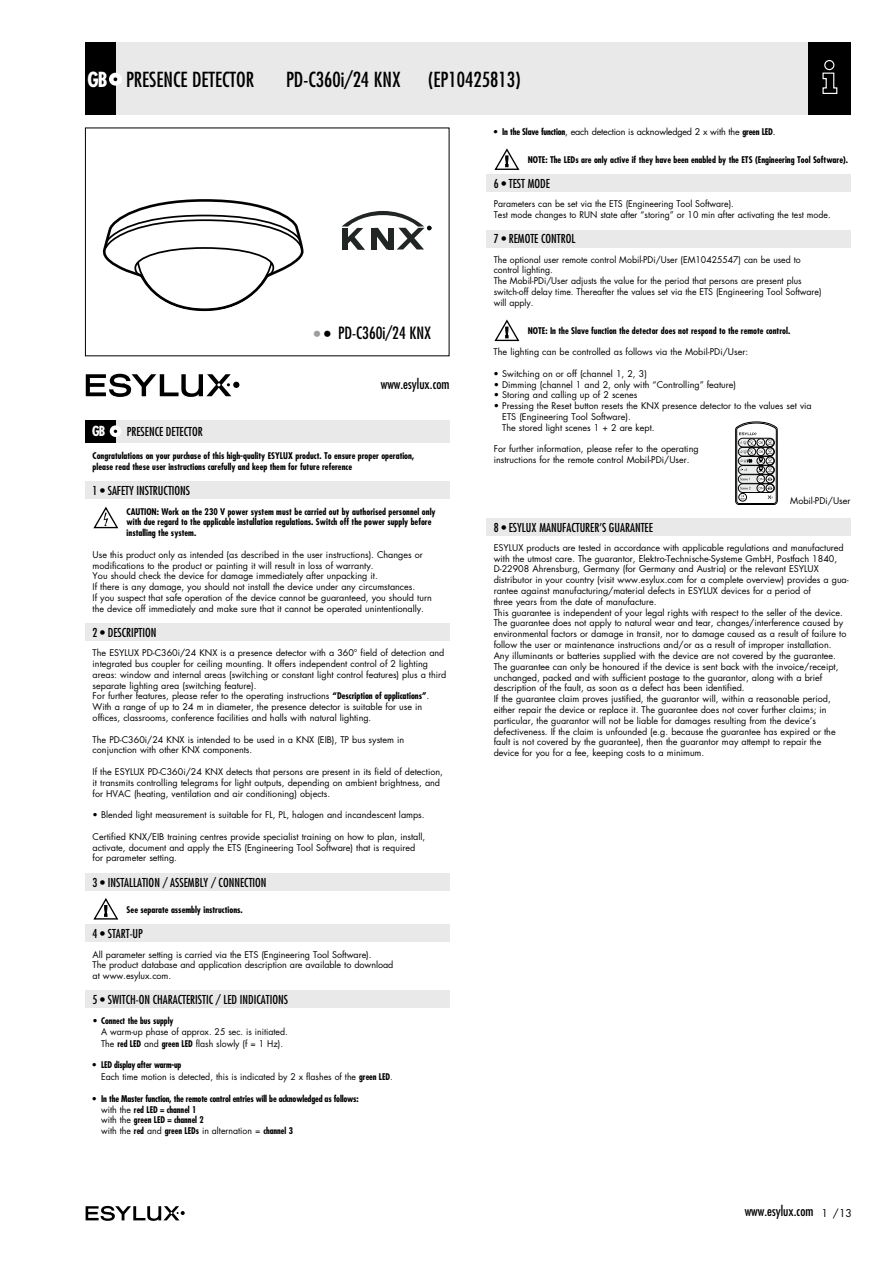
<style>
.page{position:relative;width:893px;height:1263px;background:#fff}
.page>*{position:absolute;margin:0;border:0;box-sizing:border-box;transform-origin:0 0}
.t1{font:condensed 20.25px "Futura";color:#000}
.t2{font:condensed 16.5px "Futura";color:#000}
.t3{font:condensed 13.5px "Futura";color:#000}
.t4{font:700 condensed 13.5px "Futura";color:#fff}
.t5{font:condensed 12px "Futura";color:#000}
.t6{font:condensed 11.7px "Futura";color:#000}
.t7{font:700 condensed 11.7px "Futura";color:#fff}
.t8{font:9px/10.8px "Futura";color:#000}
.t9{font:700 condensed 9px/10.8px "Futura";color:#000}
.t10{font:700 condensed 9px/10.8px "Futura";letter-spacing:-.02em;color:#000}
.t11{font:9px "Futura";letter-spacing:-.02em;color:#000}
.s1{font-weight:700;color:#fff}
.s2{color:#9c9e9f}
.s3{font-weight:700;font-stretch:condensed}
.s4{font-weight:400;font-stretch:normal}
.s5{font-stretch:normal;font-size:10.5px}
</style>
<div class="page">
<svg style="left:86px;top:1206px;width:99px;height:15px"></svg>
<div style="left:85px;top:43px;width:765px;height:72px;background:#e9e9ea"></div>
<div style="left:808px;top:43px;width:42px;height:72px;background:#000"></div>
<svg style="left:822px;top:60px;width:15px;height:34px"></svg>
<div style="left:85px;top:43px;width:30px;height:72px;background:#000"></div>
<div style="left:109px;top:73px;width:13px;height:13px;background:#fff;border-radius:50%"></div>
<svg style="left:114px;top:77px;width:3px;height:4px"></svg>
<div style="left:486px;top:174px;width:364px;height:17px;background:#e9e9ea"></div>
<div style="left:486px;top:230px;width:364px;height:17px;background:#e9e9ea"></div>
<div style="left:486px;top:519px;width:364px;height:17px;background:#e9e9ea"></div>
<div style="left:85px;top:991px;width:364px;height:17px;background:#e9e9ea"></div>
<div style="left:85px;top:873px;width:364px;height:17px;background:#e9e9ea"></div>
<div style="left:85px;top:925px;width:364px;height:17px;background:#e9e9ea"></div>
<div style="left:85px;top:624px;width:364px;height:17px;background:#e9e9ea"></div>
<div style="left:85px;top:481px;width:364px;height:17px;background:#e9e9ea"></div>
<svg style="left:93px;top:506px;width:26px;height:23px"></svg>
<svg style="left:93px;top:898px;width:26px;height:22px"></svg>
<svg style="left:494px;top:148px;width:26px;height:22px"></svg>
<svg style="left:494px;top:319px;width:26px;height:23px"></svg>
<svg style="left:735px;top:421px;width:43px;height:84px"></svg>
<div style="left:85px;top:420px;width:364px;height:22px;background:#e9e9ea"></div>
<div style="left:85px;top:420px;width:30px;height:22px;background:#000"></div>
<svg style="left:110px;top:425px;width:11px;height:12px"></svg>
<svg style="left:86px;top:374px;width:153px;height:23px"></svg>
<svg style="left:342px;top:211px;width:89px;height:39px"></svg>
<svg style="left:102px;top:199px;width:202px;height:113px"></svg>
<h1 class="t1" style="left:88px;top:67px;width:168px"><span class="s1">GB</span> PRESENCE DETECTOR</h1>
<h1 class="t1" style="left:286px;top:67px;width:116px">PD-C360i/24 KNX</h1>
<h1 class="t1" style="left:428px;top:67px;width:94px">(EP10425813)</h1>
<h2 class="t2" style="left:314px;top:323px;width:119px"><span class="s2">•</span> • PD-C360i/24 KNX</h2>
<h3 class="t3" style="left:381px;top:376px;width:70px">www.esylux.com</h3>
<p class="t7" style="left:95px;top:424px;width:8px">D</p>
<p class="t6" style="left:127px;top:424px;width:53px">Präsenzmelder</p>
<p class="t9" style="left:93px;top:450px;width:323px">Congratulations on your purchase of this high-quality ESYLUX product. To ensure proper operation, please read these user instructions carefully and keep them for future reference</p>
<h3 class="t5" style="left:93px;top:483px;width:99px">1 • SAFETY INSTRUCTIONS</h3>
<p class="t9" style="left:127px;top:506px;width:310px">CAUTION: Work on the 230 V power system must be carried out by authorised personnel only with due regard to the applicable installation regulations. Switch off the power supply before installing the system.</p>
<p class="t8" style="left:93px;top:549px;width:341px">Use this product only as intended (as described in the user instructions). Changes or modifications to the product or painting it will result in loss of warranty.<br>You should check the device for damage immediately after unpacking it.<br>If there is any damage, you should not install the device under any circumstances.<br>If you suspect that safe operation of the device cannot be guaranteed, you should turn the device off immediately and make sure that it cannot be operated unintentionally.</p>
<h3 class="t5" style="left:93px;top:625px;width:65px">2 • DESCRIPTION</h3>
<p class="t8" style="left:93px;top:648px;width:355px">The ESYLUX PD-C360i/24 KNX is a presence detector with a 360° field of detection and integrated bus coupler for ceiling mounting. It offers independent control of 2 lighting areas: window and internal areas (switching or constant light control features) plus a third separate lighting area (switching feature).<br>For further features, please refer to the operating instructions <span class="s3">“Description of applications”</span>.<br>With a range of up to 24 m in diameter, the presence detector is suitable for use in offices, classrooms, conference facilities and halls with natural lighting.</p>
<p class="t8" style="left:93px;top:734px;width:313px">The PD-C360i/24 KNX is intended to be used in a KNX (EIB), TP bus system in conjunction with other KNX components.</p>
<p class="t8" style="left:93px;top:766px;width:352px">If the ESYLUX PD-C360i/24 KNX detects that persons are present in its field of detection, it transmits controlling telegrams for light outputs, depending on ambient brightness, and for HVAC (heating, ventilation and air conditioning) objects.</p>
<p class="t8" style="left:93px;top:810px;width:334px">• Blended light measurement is suitable for FL, PL, halogen and incandescent lamps.</p>
<p class="t8" style="left:93px;top:831px;width:334px">Certified KNX/EIB training centres provide specialist training on how to plan, install, activate, document and apply the ETS (Engineering Tool Software) that is required for parameter setting.</p>
<h3 class="t5" style="left:93px;top:875px;width:175px">3 • INSTALLATION / ASSEMBLY / CONNECTION</h3>
<p class="t9" style="left:127px;top:904px;width:118px">See separate assembly instructions.</p>
<h3 class="t5" style="left:93px;top:926px;width:52px">4 • START-UP</h3>
<p class="t8" style="left:93px;top:949px;width:302px">All parameter setting is carried via the ETS (Engineering Tool Software).<br>The product database and application description are available to download at www.esylux.com.</p>
<h3 class="t5" style="left:93px;top:992px;width:197px">5 • SWITCH-ON CHARACTERISTIC / LED INDICATIONS</h3>
<p class="t8" style="left:101px;top:1015px;width:188px;text-indent:-9px">• <span class="s3">Connect the bus supply<br></span>A warm-up phase of approx. 25 sec. is initiated.</p>
<p class="t8" style="left:101px;top:1038px;width:183px">The <span class="s3">red LED</span> and <span class="s3">green LED</span> flash slowly (f = 1 Hz).</p>
<p class="t8" style="left:101px;top:1059px;width:293px;line-height:12px;text-indent:-9px"><span class="s3">• LED display after warm-up<br></span>Each time motion is detected, this is indicated by 2 x flashes of the <span class="s3">green LED</span>.</p>
<p class="t10" style="left:101px;top:1093px;width:259px;text-indent:-9px">• In the Master function, the remote control entries will be acknowledged as follows: <span class="s4">with the</span> red LED = channel 1<br><span class="s4">with the</span> green LED = channel 2<br><span class="s4">with the</span> red <span class="s4">and</span> green LEDs <span class="s4">in alternation =</span> channel 3</p>
<h3 class="t4" style="left:92px;top:422px;width:15px">GB</h3>
<h3 class="t5" style="left:127px;top:424px;width:77px">PRESENCE DETECTOR</h3>
<p class="t11" style="left:494px;top:126px;width:283px"><span class="s3">• In the Slave function</span>, each detection is acknowledged 2 x with the <span class="s3">green LED</span>.</p>
<p class="t9" style="left:528px;top:154px;width:322px">NOTE: The LEDs are only active if they have been enabled by the ETS (Engineering Tool Software).</p>
<h3 class="t5" style="left:494px;top:176px;width:58px">6 • TEST MODE</h3>
<p class="t8" style="left:494px;top:199px;width:339px">Parameters can be set via the ETS (Engineering Tool Software).<br>Test mode changes to RUN state after “storing” or 10 min after activating the test mode.</p>
<h3 class="t5" style="left:494px;top:231px;width:83px">7 • REMOTE CONTROL</h3>
<p class="t8" style="left:494px;top:254px;width:329px">The optional user remote control Mobil-PDi/User (EM10425547) can be used to control lighting.<br>The Mobil-PDi/User adjusts the value for the period that persons are present plus switch-off delay time. Thereafter the values set via the ETS (Engineering Tool Software) will apply.</p>
<p class="t9" style="left:528px;top:325px;width:264px">NOTE: In the Slave function the detector does not respond to the remote control.</p>
<p class="t8" style="left:494px;top:347px;width:256px">The lighting can be controlled as follows via the Mobil-PDi/User:</p>
<p class="t8" style="left:494px;top:368px;width:155px">• Switching on or off (channel 1, 2, 3)</p>
<p class="t8" style="left:494px;top:379px;width:244px">• Dimming (channel 1 and 2, only with “Controlling” feature)</p>
<p class="t8" style="left:494px;top:390px;width:145px">• Storing and calling up of 2 scenes</p>
<p class="t8" style="left:502px;top:401px;width:311px;text-indent:-9px">• Pressing the Reset button resets the KNX presence detector to the values set via<br>ETS (Engineering Tool Software).<br>The stored light scenes 1 + 2 are kept.</p>
<p class="t8" style="left:494px;top:444px;width:206px">For further information, please refer to the operating instructions for the remote control Mobil-PDi/User.</p>
<p class="t8" style="left:790px;top:496px;width:62px">Mobil-PDi/User</p>
<h3 class="t5" style="left:494px;top:520px;width:161px">8 • ESYLUX MANUFACTURER’S GUARANTEE</h3>
<p class="t8" style="left:494px;top:542px;width:356px">ESYLUX products are tested in accordance with applicable regulations and manufactured with the utmost care. The guarantor, Elektro-Technische-Systeme GmbH, Postfach 1840, D-22908 Ahrensburg, Germany (for Germany and Austria) or the relevant ESYLUX distributor in your country (visit www.esylux.com for a complete overview) provides a gua&shy;rantee against manufacturing/material defects in ESYLUX devices for a period of<br>three years from the date of manufacture.<br>This guarantee is independent of your legal rights with respect to the seller of the device.<br>The guarantee does not apply to natural wear and tear, changes/interference caused by environmental factors or damage in transit, nor to damage caused as a result of failure to follow the user or maintenance instructions and/or as a result of improper installation.<br>Any illuminants or batteries supplied with the device are not covered by the guarantee.<br>The guarantee can only be honoured if the device is sent back with the invoice/receipt, unchanged, packed and with sufficient postage to the guarantor, along with a brief description of the fault, as soon as a defect has been identified.<br>If the guarantee claim proves justified, the guarantor will, within a reasonable period, either repair the device or replace it. The guarantee does not cover further claims; in particular, the guarantor will not be liable for damages resulting from the device’s defectiveness. If the claim is unfounded (e.g. because the guarantee has expired or the fault is not covered by the guarantee), then the guarantor may attempt to repair the device for you for a fee, keeping costs to a minimum.</p>
<h3 class="t3" style="left:745px;top:1203px;width:109px">www.esylux.com <span class="s5">1 /13</span></h3>
</div>
